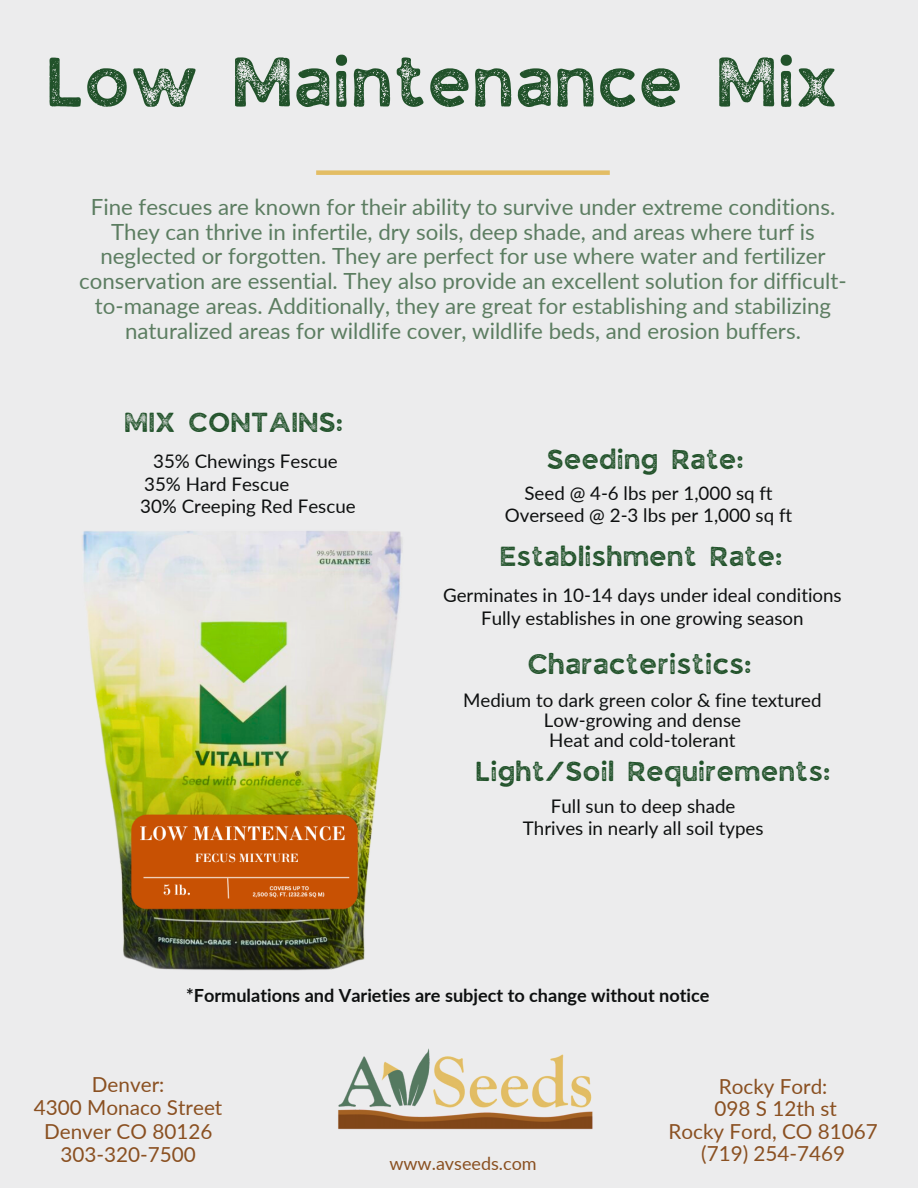
<style>
.page{position:relative;width:918px;height:1188px;background:#ececed}
.page>*{position:absolute;margin:0;border:0;box-sizing:border-box;transform-origin:0 0}
.t1{font:66.15px "JA Jaya Giri Sans Rough";color:#21522a}
.t2{font:26.85px "JA Jaya Giri Sans Rough";color:#21522a}
.t3{font:25.95px "JA Jaya Giri Sans Rough";color:#21522a}
.t4{font:22.2px/24.8px "Lato";color:#5c7d61;text-align:center}
.t5{font:20.7px/23.7px "Lato";color:#8a5021;text-align:center}
.t6{font:18.75px "Lato";color:#0e1010}
.t7{font:700 18.15px "Lato";color:#0e1010}
.t8{font:18px "Lato";color:#8a5021}
</style>
<div class="page">
<div style="left:316px;top:170px;width:294px;height:5px;background:#e3bd64"></div>
<img style="left:338px;top:1053px;width:255px;height:77px">
<img style="left:82px;top:531px;width:348px;height:522px">
<p class="t1" style="left:50px;top:55px;width:793px">Low Maintenance Mix</p>
<p class="t4" style="left:79px;top:194px;width:769px">Fine fescues are known for their ability to survive under extreme conditions.<br>They can thrive in infertile, dry soils, deep shade, and areas where turf is neglected or forgotten. They are perfect for use where water and fertilizer conservation are essential. They also provide an excellent solution for difficult&shy;to-manage areas. Additionally, they are great for establishing and stabilizing naturalized areas for wildlife cover, wildlife beds, and erosion buffers.</p>
<h3 class="t3" style="left:126px;top:412px;width:220px">MIX CONTAINS:</h3>
<h4 class="t6" style="left:153px;top:450px;width:186px">35% Chewings Fescue</h4>
<h2 class="t6" style="left:144px;top:472px;width:147px">35% Hard Fescue</h2>
<p class="t6" style="left:140px;top:495px;width:217px">30% Creeping Red Fescue</p>
<p class="t3" style="left:548px;top:449px;width:199px">Seeding Rate:</p>
<h3 class="t6" style="left:524px;top:481px;width:250px">Seed @ 4-6 lbs per 1,000 sq ft</h3>
<p class="t6" style="left:505px;top:504px;width:289px">Overseed @ 2-3 lbs per 1,000 sq ft</p>
<h5 class="t3" style="left:501px;top:546px;width:284px">Establishment Rate:</h5>
<p class="t6" style="left:443px;top:584px;width:400px">Germinates in 10-14 days under ideal conditions</p>
<p class="t6" style="left:481px;top:606px;width:324px">Fully establishes in one growing season</p>
<p class="t2" style="left:529px;top:653px;width:226px">Characteristics:</p>
<h3 class="t6" style="left:463px;top:688px;width:360px">Medium to dark green color &amp; fine textured</h3>
<p class="t6" style="left:544px;top:708px;width:199px">Low-growing and dense</p>
<p class="t6" style="left:549px;top:729px;width:188px">Heat and cold-tolerant</p>
<h3 class="t3" style="left:477px;top:760px;width:356px">Light/Soil Requirements:</h3>
<p class="t6" style="left:551px;top:794px;width:186px">Full sun to deep shade</p>
<p class="t6" style="left:523px;top:817px;width:242px">Thrives in nearly all soil types</p>
<p class="t7" style="left:186px;top:984px;width:525px">*Formulations and Varieties are subject to change without notice</p>
<p class="t5" style="left:34px;top:1072px;width:190px">Denver:<br>4300 Monaco Street<br>Denver CO 80126<br>303-320-7500</p>
<h4 class="t5" style="left:669px;top:1075px;width:211px;line-height:22.5px">Rocky Ford:<br>098 S 12th st<br>Rocky Ford, CO 81067 (719) 254-7469</h4>
<h4 class="t8" style="left:389px;top:1152px;width:149px">www.avseeds.com</h4>
</div>
